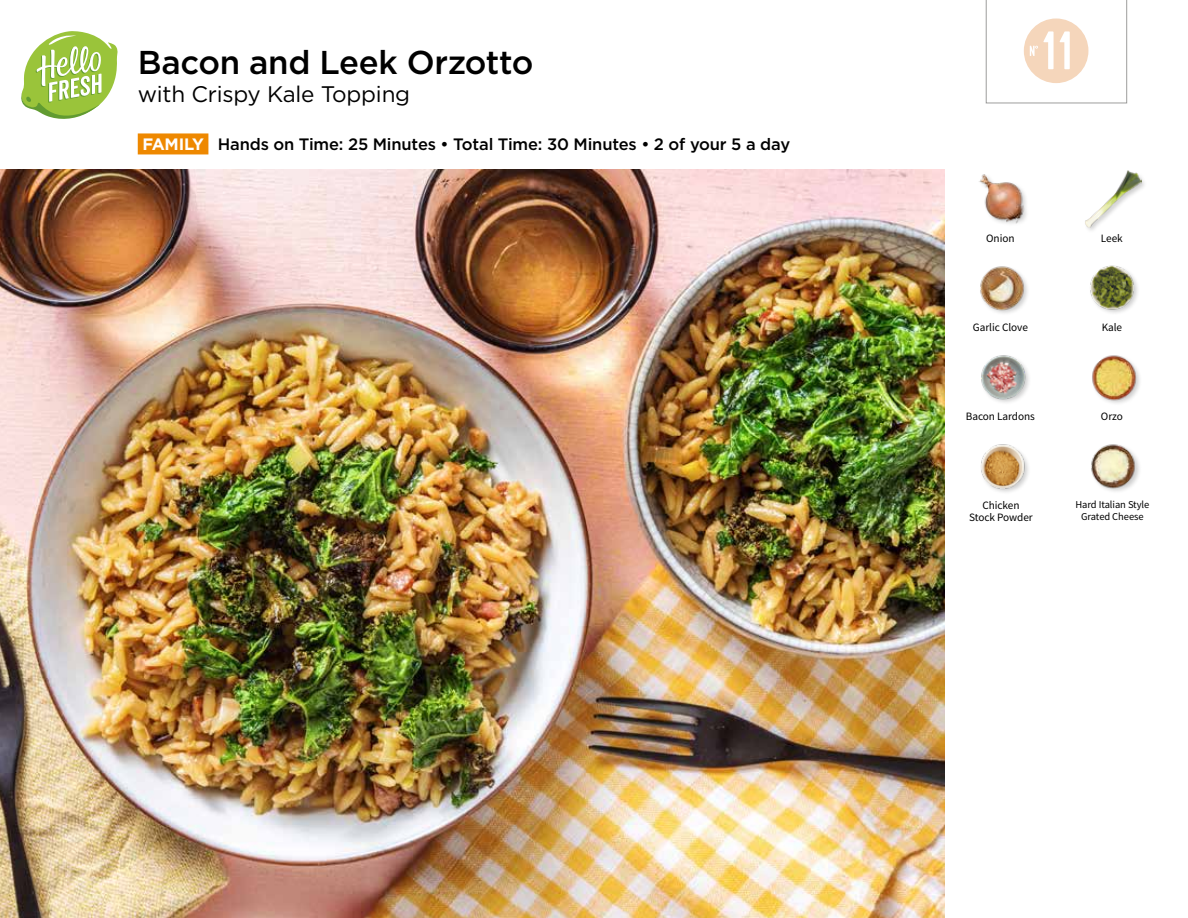
<style>
.page{position:relative;width:1188px;height:918px;background:#fff}
.page>*{position:absolute;margin:0;border:0;box-sizing:border-box;transform-origin:0 0}
.t1{font:54px "Kapra";color:#fff}
.t2{font:500 33px "Gotham";letter-spacing:-.01em;color:#000}
.t3{font:22.5px "Gotham";letter-spacing:-.01em;color:#000}
.t4{font:500 16.5px "Gotham";letter-spacing:-.01em;color:#000}
.t5{font:11.25px/12px "Source Sans Pro";letter-spacing:-.005em;color:#000;text-align:center}
.t6{font:10.5px/12px "Source Sans Pro";letter-spacing:-.005em;color:#000;text-align:center}
.s1{font-weight:700;color:#fff}
</style>
<div class="page">
<div style="left:138px;top:133px;width:70px;height:21px;background:#e80"></div>
<svg style="left:21px;top:31px;width:97px;height:88px"></svg>
<img style="left:0;top:170px;width:945px;height:748px">
<img style="left:1091px;top:444px;width:49px;height:48px">
<img style="left:981px;top:444px;width:48px;height:48px">
<img style="left:981px;top:355px;width:48px;height:48px">
<img style="left:1092px;top:355px;width:48px;height:48px">
<img style="left:1090px;top:265px;width:48px;height:48px">
<img style="left:980px;top:266px;width:48px;height:48px">
<img style="left:979px;top:174px;width:48px;height:50px">
<div style="left:1083px;top:170px;width:65px;height:64px;background:#000;opacity:.2"></div>
<img style="left:1084px;top:170px;width:57px;height:57px">
<svg style="left:986px;top:0;width:141px;height:104px"></svg>
<h2 class="t2" style="left:138px;top:41px;width:397px">Bacon and Leek Orzotto</h2>
<h3 class="t3" style="left:138px;top:82px;width:274px">with Crispy Kale Topping</h3>
<p class="t4" style="left:142px;top:133px;width:649px"><span class="s1">FAMILY</span> Hands on Time: 25 Minutes • Total Time: 30 Minutes • 2 of your 5 a day</p>
<h1 class="t1" style="left:1043px;top:19px;width:31px">11</h1>
<p class="t5" style="left:986px;top:232px;width:30px">Onion</p>
<p class="t5" style="left:1101px;top:232px;width:23px">Leek</p>
<p class="t5" style="left:973px;top:321px;width:57px">Garlic Clove</p>
<p class="t5" style="left:1102px;top:321px;width:22px">Kale</p>
<p class="t5" style="left:966px;top:410px;width:71px">Bacon Lardons</p>
<p class="t5" style="left:1101px;top:410px;width:23px">Orzo</p>
<p class="t5" style="left:969px;top:499px;width:65px">Chicken<br>Stock Powder</p>
<p class="t6" style="left:1075px;top:498px;width:76px">Hard Italian Style<br>Grated Cheese</p>
</div>
